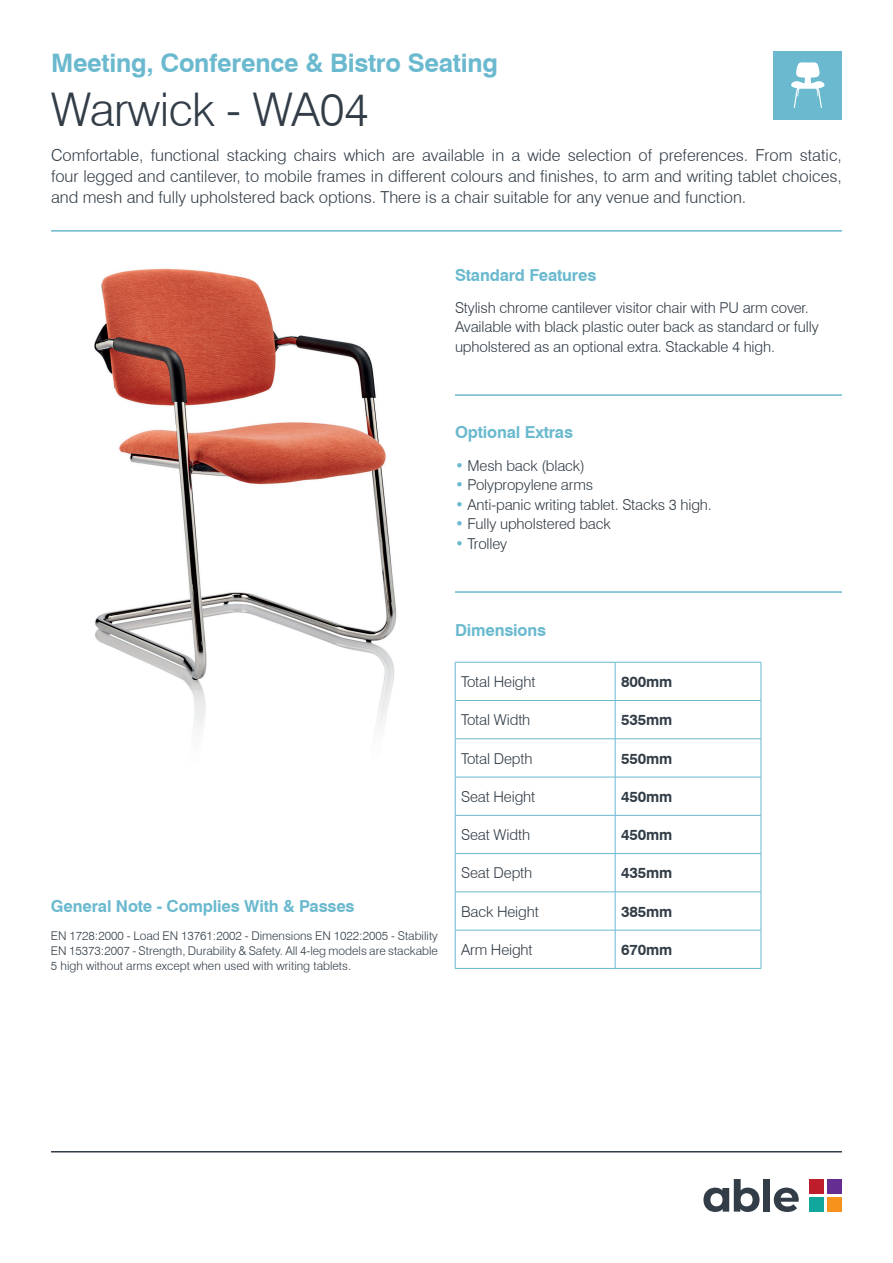
<style>
.page{position:relative;width:893px;height:1263px;background:#fff}
.page>*{position:absolute;margin:0;border:0;box-sizing:border-box;transform-origin:0 0}
.t1{font:300 46.5px "Swiss 721 BT";letter-spacing:-.01em;color:#323d47}
.t2{font:700 25.5px "Swiss 721 BT";letter-spacing:-.01em;color:#6ab9cf}
.t3{font:300 16.5px/21px "Swiss 721 BT";color:#323d47;text-align:justify}
.t4{font:700 16.5px "Swiss 721 BT";letter-spacing:-.01em;color:#6ab9cf}
.t5{font:300 15px/19.5px "Swiss 721 BT";letter-spacing:-.01em;color:#323d47}
.t6{font:700 15px "Swiss 721 BT";letter-spacing:-.01em;color:#323d47}
.t7{font:300 12px/15px "Swiss 721 BT";color:#323d47;text-align:justify}
.s1{color:#6ab9cf}
</style>
<div class="page">
<hr style="left:51px;top:1151px;width:791px;height:1px;background:#323d47">
<div style="left:809px;top:1179px;width:15px;height:15px;background:#be1d2c"></div>
<div style="left:827px;top:1179px;width:15px;height:15px;background:#652d91"></div>
<div style="left:809px;top:1197px;width:15px;height:14px;background:#12a79d"></div>
<div style="left:827px;top:1197px;width:15px;height:14px;background:#f7931d"></div>
<svg style="left:703px;top:1179px;width:56px;height:33px"></svg>
<div style="left:763px;top:1179px;width:7px;height:32px;background:#323d47"></div>
<svg style="left:774px;top:1187px;width:25px;height:25px"></svg>
<hr style="left:51px;top:230px;width:791px;height:2px;background:#6ab9cf">
<div style="left:774px;top:51px;width:68px;height:68px;background:#6ab9cf"></div>
<svg style="left:791px;top:62px;width:34px;height:46px"></svg>
<hr style="left:455px;top:394px;width:387px;height:2px;background:#6ab9cf">
<img style="left:94px;top:268px;width:303px;height:461px">
<hr style="left:455px;top:591px;width:387px;height:2px;background:#6ab9cf">
<hr style="left:455px;top:662px;width:160px;height:1px;background:#6ab9cf">
<hr style="left:455px;top:662px;width:1px;height:38px;background:#6ab9cf">
<hr style="left:615px;top:662px;width:146px;height:1px;background:#6ab9cf">
<hr style="left:615px;top:662px;width:1px;height:38px;background:#6ab9cf">
<hr style="left:761px;top:662px;width:1px;height:38px;background:#6ab9cf">
<hr style="left:455px;top:700px;width:160px;height:1px;background:#6ab9cf">
<hr style="left:455px;top:701px;width:1px;height:38px;background:#6ab9cf">
<hr style="left:615px;top:700px;width:146px;height:1px;background:#6ab9cf">
<hr style="left:615px;top:701px;width:1px;height:38px;background:#6ab9cf">
<hr style="left:761px;top:701px;width:1px;height:38px;background:#6ab9cf">
<hr style="left:455px;top:738px;width:160px;height:1px;background:#6ab9cf">
<hr style="left:455px;top:739px;width:1px;height:38px;background:#6ab9cf">
<hr style="left:615px;top:738px;width:146px;height:1px;background:#6ab9cf">
<hr style="left:615px;top:739px;width:1px;height:38px;background:#6ab9cf">
<hr style="left:761px;top:739px;width:1px;height:38px;background:#6ab9cf">
<hr style="left:455px;top:777px;width:160px;height:1px;background:#6ab9cf">
<hr style="left:455px;top:777px;width:1px;height:38px;background:#6ab9cf">
<hr style="left:615px;top:777px;width:146px;height:1px;background:#6ab9cf">
<hr style="left:615px;top:777px;width:1px;height:38px;background:#6ab9cf">
<hr style="left:761px;top:777px;width:1px;height:38px;background:#6ab9cf">
<hr style="left:455px;top:815px;width:160px;height:1px;background:#6ab9cf">
<hr style="left:455px;top:815px;width:1px;height:38px;background:#6ab9cf">
<hr style="left:615px;top:815px;width:146px;height:1px;background:#6ab9cf">
<hr style="left:615px;top:815px;width:1px;height:38px;background:#6ab9cf">
<hr style="left:761px;top:815px;width:1px;height:38px;background:#6ab9cf">
<hr style="left:455px;top:853px;width:160px;height:1px;background:#6ab9cf">
<hr style="left:455px;top:854px;width:1px;height:38px;background:#6ab9cf">
<hr style="left:615px;top:853px;width:146px;height:1px;background:#6ab9cf">
<hr style="left:615px;top:854px;width:1px;height:38px;background:#6ab9cf">
<hr style="left:761px;top:854px;width:1px;height:38px;background:#6ab9cf">
<hr style="left:455px;top:892px;width:160px;height:1px;background:#6ab9cf">
<hr style="left:455px;top:892px;width:1px;height:38px;background:#6ab9cf">
<hr style="left:615px;top:892px;width:146px;height:1px;background:#6ab9cf">
<hr style="left:615px;top:892px;width:1px;height:38px;background:#6ab9cf">
<hr style="left:761px;top:892px;width:1px;height:38px;background:#6ab9cf">
<hr style="left:455px;top:930px;width:160px;height:1px;background:#6ab9cf">
<hr style="left:455px;top:930px;width:1px;height:38px;background:#6ab9cf">
<hr style="left:615px;top:930px;width:146px;height:1px;background:#6ab9cf">
<hr style="left:615px;top:930px;width:1px;height:38px;background:#6ab9cf">
<hr style="left:761px;top:930px;width:1px;height:38px;background:#6ab9cf">
<hr style="left:455px;top:968px;width:160px;height:1px;background:#6ab9cf">
<hr style="left:615px;top:968px;width:146px;height:1px;background:#6ab9cf">
<h2 class="t2" style="left:51px;top:47px;width:448px">Meeting, Conference &amp; Bistro Seating</h2>
<h1 class="t1" style="left:51px;top:81px;width:319px">Warwick - WA04</h1>
<p class="t3" style="left:51px;top:145px;width:792px">Comfortable, functional stacking chairs which are available in a wide selection of preferences. From static, four legged and cantilever, to mobile frames in different colours and finishes, to arm and writing tablet choices, and mesh and fully upholstered back options. There is a chair suitable for any venue and function.</p>
<p class="t4" style="left:455px;top:265px;width:143px">Standard Features</p>
<p class="t5" style="left:455px;top:298px;width:365px">Stylish chrome cantilever visitor chair with PU arm cover.<br>Available with black plastic outer back as standard or fully upholstered as an optional extra. Stackable 4 high.</p>
<p class="t4" style="left:455px;top:423px;width:120px">Optional Extras</p>
<p class="t5" style="left:455px;top:455px;width:131px"><span class="s1">•</span> Mesh back (black)</p>
<p class="t5" style="left:455px;top:475px;width:140px"><span class="s1">•</span> Polypropylene arms</p>
<p class="t5" style="left:455px;top:494px;width:258px"><span class="s1">•</span> Anti-panic writing tablet. Stacks 3 high.</p>
<p class="t5" style="left:455px;top:514px;width:157px"><span class="s1">•</span> Fully upholstered back</p>
<p class="t5" style="left:455px;top:533px;width:54px"><span class="s1">•</span> Trolley</p>
<p class="t4" style="left:51px;top:896px;width:305px">General Note - Complies With &amp; Passes</p>
<p class="t7" style="left:51px;top:928px;width:388px">EN 1728:2000 - Load EN 13761:2002 - Dimensions EN 1022:2005 - Stability EN 15373:2007 - Strength, Durability &amp; Safety. All 4-leg models are stackable 5 high without arms except when used with writing tablets.</p>
<p class="t4" style="left:455px;top:620px;width:93px">Dimensions</p>
<p class="t5" style="left:461px;top:672px;width:76px">Total Height</p>
<p class="t6" style="left:621px;top:673px;width:53px">800mm</p>
<p class="t5" style="left:461px;top:710px;width:71px">Total Width</p>
<p class="t6" style="left:621px;top:711px;width:53px">535mm</p>
<p class="t5" style="left:461px;top:748px;width:73px">Total Depth</p>
<p class="t6" style="left:621px;top:749px;width:53px">550mm</p>
<p class="t5" style="left:461px;top:787px;width:76px">Seat Height</p>
<p class="t6" style="left:621px;top:787px;width:53px">450mm</p>
<p class="t5" style="left:461px;top:825px;width:70px">Seat Width</p>
<p class="t6" style="left:621px;top:826px;width:53px">450mm</p>
<p class="t5" style="left:461px;top:863px;width:73px">Seat Depth</p>
<p class="t6" style="left:621px;top:864px;width:53px">435mm</p>
<p class="t5" style="left:461px;top:901px;width:79px">Back Height</p>
<p class="t6" style="left:621px;top:902px;width:53px">385mm</p>
<p class="t5" style="left:461px;top:940px;width:73px">Arm Height</p>
<p class="t6" style="left:621px;top:940px;width:53px">670mm</p>
</div>
